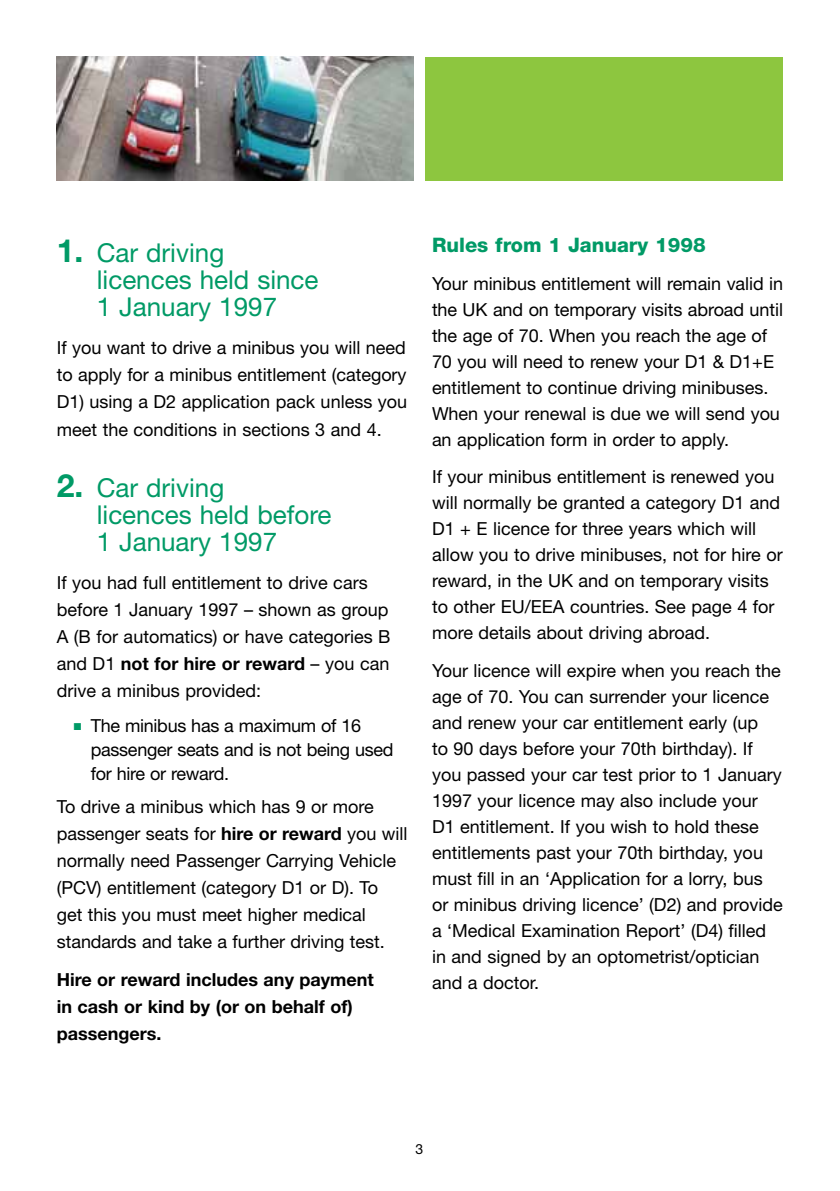
<style>
.page{position:relative;width:840px;height:1191px;background:#fff}
.page>*{position:absolute;margin:0;border:0;box-sizing:border-box;transform-origin:0 0}
.Intro_bold{font:26px/27px "Helvetica Neue";color:#009a66}
.Body{font:800 20px "Helvetica Neue";color:#009a66}
.Body-2{font:18px/26px "Helvetica Neue";color:#000}
.Bullets{font:18px/24px "Helvetica Neue";letter-spacing:-.015em;color:#000}
.Body-3{font:700 18px/27px "Helvetica Neue";color:#000}
.t1{font:14px "Helvetica Neue";color:#000}
.s1{font-weight:700;font-size:32px}
.s2{font-weight:700}
.s3{color:#009a66}
</style>
<div class="page">
<img style="left:57px;top:57px;width:356px;height:123px">
<div style="left:424px;top:57px;width:358px;height:123px;background:#8dc63f"></div>
<h3 class="Intro_bold" style="left:97px;top:239px;width:223px;text-indent:-40px"><span class="s1">1.</span> Car driving licences held since<br>1 January 1997</h3>
<p class="Body-2" style="left:57px;top:334px;width:352px;line-height:27px;text-align:justify">If you want to drive a minibus you will need to apply for a minibus entitlement (category D1) using a D2 application pack unless you meet the conditions in sections 3 and 4.</p>
<h3 class="Intro_bold" style="left:97px;top:473px;width:236px;text-indent:-40px"><span class="s1">2.</span> Car driving<br>licences held before<br>1 January 1997</h3>
<p class="Body-2" style="left:57px;top:569px;width:335px;line-height:27px">If you had full entitlement to drive cars before 1 January 1997 – shown as group A (B for automatics) or have categories B and D1 <span class="s2">not for hire or reward</span> – you can drive a minibus provided:</p>
<p class="Bullets" style="left:91px;top:713px;width:304px;text-indent:-17px"><span class="s3">■</span> The minibus has a maximum of 16 passenger seats and is not being used for hire or reward.</p>
<p class="Body-2" style="left:57px;top:793px;width:352px;line-height:27px">To drive a minibus which has 9 or more passenger seats for <span class="s2">hire or reward</span> you will normally need Passenger Carrying Vehicle (PCV) entitlement (category D1 or D). To get this you must meet higher medical standards and take a further driving test.</p>
<p class="Body-3" style="left:57px;top:966px;width:318px">Hire or reward includes any payment in cash or kind by (or on behalf of) passengers.</p>
<p class="Body" style="left:432px;top:233px;width:275px">Rules from 1 January 1998</p>
<p class="Body-2" style="left:432px;top:270px;width:352px">Your minibus entitlement will remain valid in the UK and on temporary visits abroad until the age of 70. When you reach the age of 70 you will need to renew your D1 &amp; D1+E entitlement to continue driving minibuses.<br>When your renewal is due we will send you an application form in order to apply.</p>
<p class="Body-2" style="left:432px;top:463px;width:352px">If your minibus entitlement is renewed you will normally be granted a category D1 and D1 + E licence for three years which will allow you to drive minibuses, not for hire or reward, in the UK and on temporary visits to other EU/EEA countries. See page 4 for more details about driving abroad.</p>
<p class="Body-2" style="left:432px;top:657px;width:352px">Your licence will expire when you reach the age of 70. You can surrender your licence and renew your car entitlement early (up<br>to 90 days before your 70th birthday). If you passed your car test prior to 1 January 1997 your licence may also include your D1 entitlement. If you wish to hold these entitlements past your 70th birthday, you must fill in an ‘Application for a lorry, bus or minibus driving licence’ (D2) and provide a ‘Medical Examination Report’ (D4) filled in and signed by an optometrist/optician and a doctor.</p>
<p class="t1" style="left:415px;top:1140px;width:9px">3</p>
</div>
